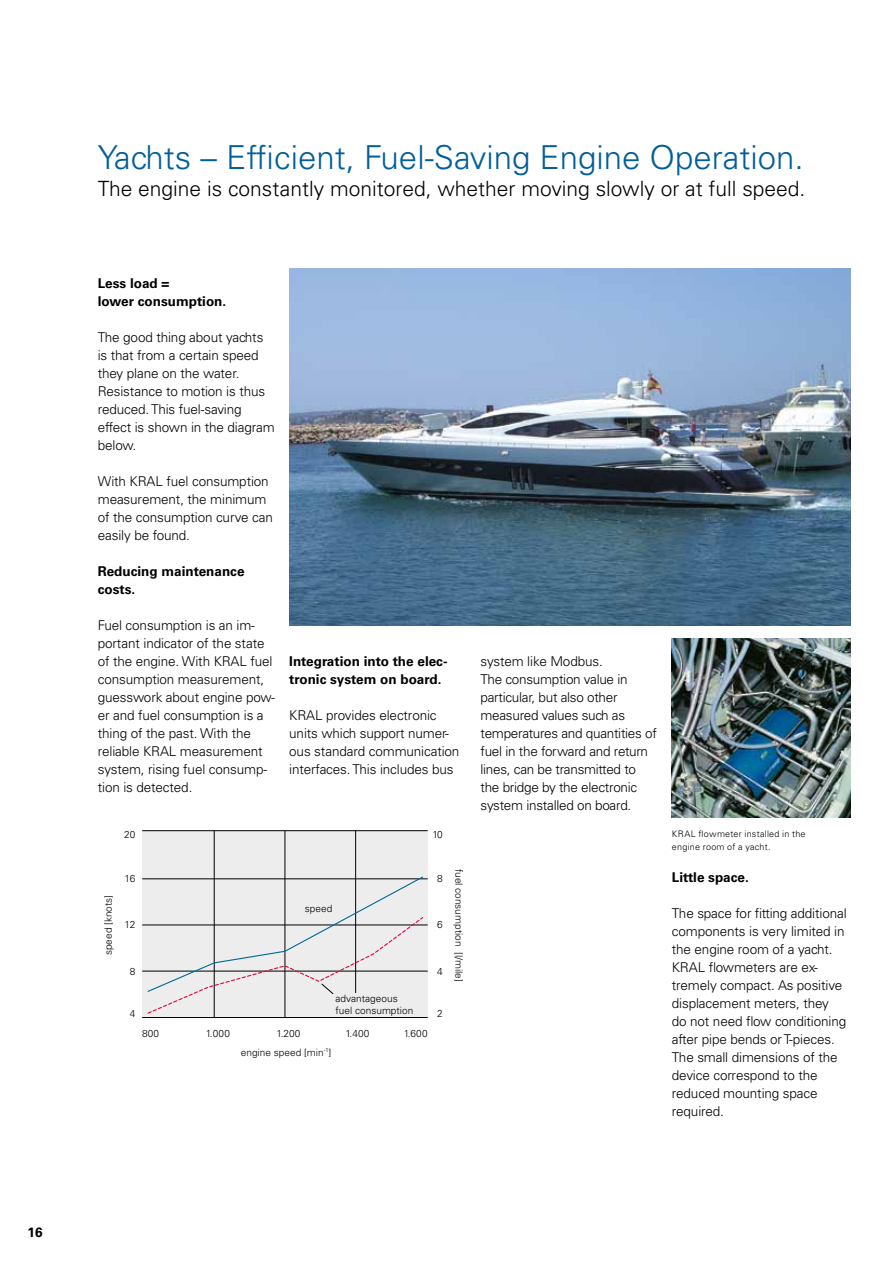
<style>
.page{position:relative;width:893px;height:1263px;background:#fff}
.page>*{position:absolute;margin:0;border:0;box-sizing:border-box;transform-origin:0 0}
.t1{font:300 33px "Univers LT Std";color:#005e9a}
.t2{font:300 21px "Univers LT Std";color:#000}
.t3{font:300 13.5px/18px "Univers LT Std";letter-spacing:-.01em;color:#000}
.t4{font:700 13.5px/18px "Univers LT Std";color:#000}
.t5{font:300 10.05px/12.1px "Univers LT Std";color:#000}
.t6{font:300 9px/13.5px "Univers LT Std";letter-spacing:.03em;color:#000}
</style>
<div class="page">
<img style="left:289px;top:269px;width:561px;height:357px">
<img style="left:672px;top:639px;width:178px;height:178px">
<div style="left:142px;top:831px;width:286px;height:187px;background:#ededed"></div>
<hr style="left:142px;top:878px;width:286px;height:1px;background:#000">
<hr style="left:142px;top:925px;width:286px;height:1px;background:#000">
<hr style="left:142px;top:971px;width:286px;height:1px;background:#000">
<hr style="left:214px;top:831px;width:1px;height:187px;background:#000">
<hr style="left:285px;top:831px;width:1px;height:187px;background:#000">
<hr style="left:355px;top:831px;width:1px;height:187px;background:#000">
<svg style="left:147px;top:875px;width:277px;height:139px"></svg>
<div style="left:353px;top:993px;width:5px;height:25px;background:#ededed"></div>
<hr style="left:142px;top:830px;width:286px;height:1px;background:#000">
<hr style="left:142px;top:1017px;width:286px;height:1px;background:#000">
<p class="t4" style="left:28px;top:1224px;width:16px">16</p>
<h1 class="t1" style="left:98px;top:137px;width:707px">Yachts – Efficient, Fuel-Saving Engine Operation.</h1>
<h2 class="t2" style="left:98px;top:175px;width:709px">The engine is constantly monitored, whether moving slowly or at full speed.</h2>
<p class="t4" style="left:98px;top:274px;width:130px">Less load =<br>lower consumption.</p>
<p class="t3" style="left:98px;top:328px;width:178px">The good thing about yachts is that from a certain speed they plane on the water.<br>Resistance to motion is thus reduced. This fuel-saving effect is shown in the diagram below.</p>
<p class="t3" style="left:98px;top:472px;width:177px">With KRAL fuel consumption measurement, the minimum of the consumption curve can easily be found.</p>
<p class="t4" style="left:98px;top:562px;width:148px">Reducing maintenance costs.</p>
<p class="t3" style="left:98px;top:616px;width:178px">Fuel consumption is an im&shy;portant indicator of the state of the engine. With KRAL fuel consumption measurement, guesswork about engine pow&shy;er and fuel consumption is a thing of the past. With the reliable KRAL measurement system, rising fuel consump&shy;tion is detected.</p>
<p class="t4" style="left:289px;top:652px;width:160px">Integration into the elec&shy;tronic system on board.</p>
<p class="t3" style="left:289px;top:706px;width:172px">KRAL provides electronic units which support numer&shy;ous standard communication interfaces. This includes bus</p>
<p class="t5" style="left:124px;top:828px;width:13px">20</p>
<p class="t5" style="left:102px;top:955px;width:62px;rotate:-90deg">speed [knots]</p>
<p class="t5" style="left:125px;top:873px;width:12px">16</p>
<p class="t5" style="left:125px;top:918px;width:12px">12</p>
<p class="t5" style="left:130px;top:965px;width:7px">8</p>
<p class="t5" style="left:130px;top:1008px;width:7px">4</p>
<p class="t5" style="left:305px;top:902px;width:29px">speed</p>
<p class="t5" style="left:336px;top:992px;width:79px">advantageous fuel consumption</p>
<p class="t5" style="left:432px;top:828px;width:12px">10</p>
<p class="t5" style="left:437px;top:873px;width:7px">8</p>
<p class="t5" style="left:437px;top:918px;width:7px">6</p>
<p class="t5" style="left:437px;top:965px;width:7px">4</p>
<p class="t5" style="left:465px;top:868px;width:115px;rotate:90deg">fuel consumption [l/mile]</p>
<p class="t5" style="left:437px;top:1008px;width:7px">2</p>
<p class="t5" style="left:142px;top:1027px;width:18px">800</p>
<p class="t5" style="left:206px;top:1027px;width:26px">1.000</p>
<p class="t5" style="left:241px;top:1024px;width:92px;line-height:18.9px;text-align:center">1.200<br>engine speed [min<sup>-1</sup>]</p>
<p class="t5" style="left:345px;top:1027px;width:25px">1.400</p>
<p class="t5" style="left:404px;top:1027px;width:25px">1.600</p>
<p class="t3" style="left:480px;top:652px;width:178px">system like Modbus.<br>The consumption value in particular, but also other measured values such as temperatures and quantities of fuel in the forward and return lines, can be transmitted to the bridge by the electronic system installed on board.</p>
<p class="t6" style="left:672px;top:827px;width:135px">KRAL flowmeter installed in the engine room of a yacht.</p>
<p class="t4" style="left:672px;top:868px;width:78px">Little space.</p>
<p class="t3" style="left:672px;top:904px;width:176px">The space for fitting additional components is very limited in the engine room of a yacht.<br>KRAL flowmeters are ex&shy;tremely compact. As positive displacement meters, they do not need flow conditioning after pipe bends or T-pieces.<br>The small dimensions of the device correspond to the reduced mounting space required.</p>
</div>
